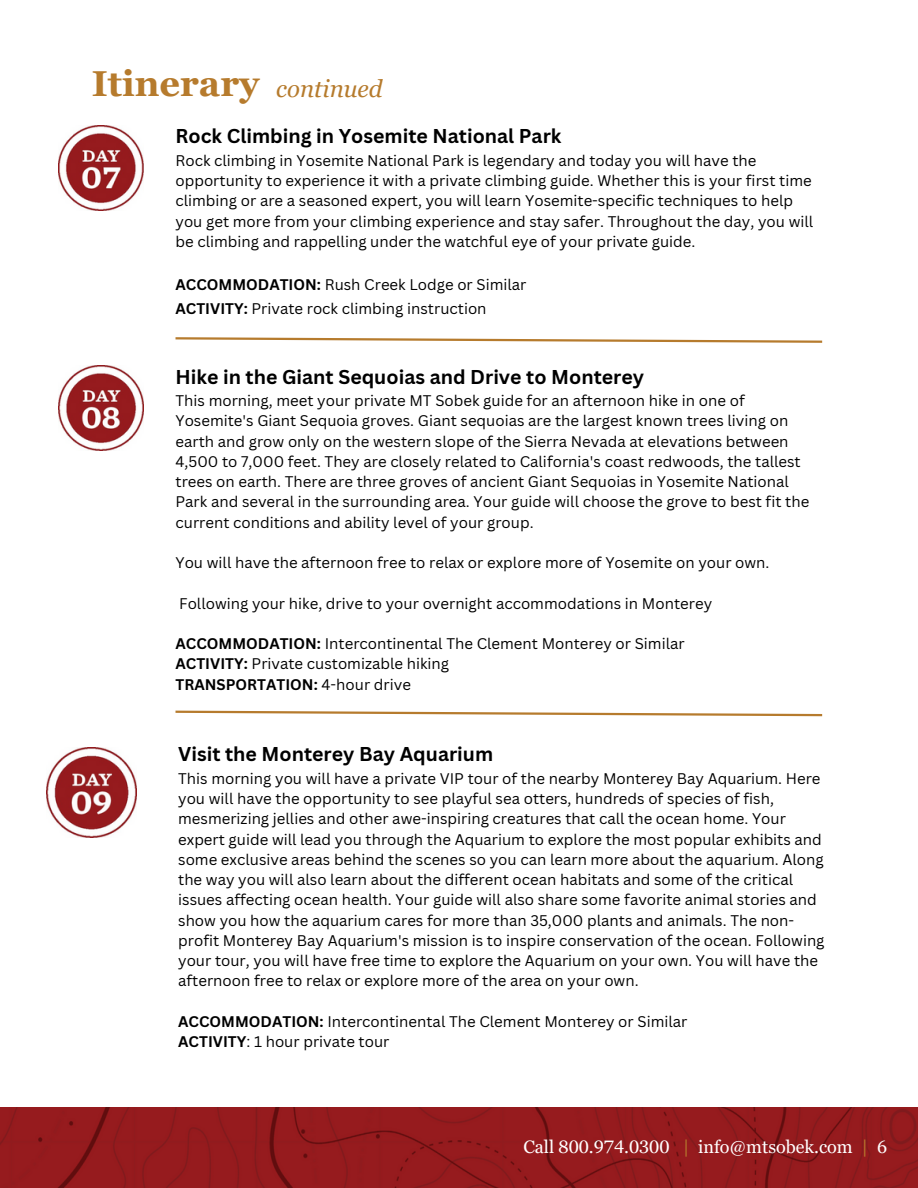
<style>
.page{position:relative;width:918px;height:1188px;background:#fff}
.page>*{position:absolute;margin:0;border:0;box-sizing:border-box;transform-origin:0 0}
.t1{font:700 36px "Georgia Pro";color:#b67b2d}
.t2{font:italic 24px "Georgia Pro";color:#b67b2d}
.t3{font:700 19.5px "Canva Sans";color:#000}
.t4{font:18px "Georgia Pro";color:#fff}
.t5{font:15px/20.2px "Canva Sans";color:#000}
.t6{font:700 15px "Canva Sans";color:#000}
.s1{font-weight:700}
.s2{font-weight:400}
.s3{color:#b67b2d}
</style>
<div class="page">
<img style="left:0;top:1107px;width:918px;height:81px">
<img style="left:58px;top:125px;width:86px;height:86px">
<svg style="left:175px;top:337px;width:648px;height:6px"></svg>
<img style="left:58px;top:365px;width:86px;height:86px">
<svg style="left:175px;top:710px;width:648px;height:7px"></svg>
<img style="left:47px;top:747px;width:90px;height:90px">
<p class="t1" style="left:92px;top:63px;width:169px">Itinerary</p>
<p class="t2" style="left:276px;top:75px;width:108px">continued</p>
<h2 class="t3" style="left:176px;top:123px;width:387px">Rock Climbing in Yosemite National Park</h2>
<p class="t5" style="left:176px;top:150px;width:639px">Rock climbing in Yosemite National Park is legendary and today you will have the opportunity to experience it with a private climbing guide. Whether this is your first time climbing or are a seasoned expert, you will learn Yosemite-specific techniques to help you get more from your climbing experience and stay safer. Throughout the day, you will be climbing and rappelling under the watchful eye of your private guide.</p>
<p class="t5" style="left:176px;top:274px;width:352px"><span class="s1">ACCOMMODATION:</span> Rush Creek Lodge or Similar</p>
<p class="t5" style="left:176px;top:298px;width:313px"><span class="s1">ACTIVITY:</span> Private rock climbing instruction</p>
<p class="t3" style="left:176px;top:363px;width:470px">Hike in the Giant Sequoias and Drive to Monterey</p>
<p class="t5" style="left:176px;top:390px;width:635px">This morning, meet your private MT Sobek guide for an afternoon hike in one of Yosemite's Giant Sequoia groves. Giant sequoias are the largest known trees living on earth and grow only on the western slope of the Sierra Nevada at elevations between 4,500 to 7,000 feet. They are closely related to California's coast redwoods, the tallest trees on earth. There are three groves of ancient Giant Sequoias in Yosemite National Park and several in the surrounding area. Your guide will choose the grove to best fit the current conditions and ability level of your group.</p>
<p class="t5" style="left:176px;top:552px;width:596px">You will have the afternoon free to relax or explore more of Yosemite on your own.</p>
<p class="t5" style="left:179px;top:593px;width:534px">Following your hike, drive to your overnight accommodations in Monterey</p>
<p class="t5" style="left:176px;top:633px;width:511px"><span class="s1">ACCOMMODATION:</span> Intercontinental The Clement Monterey or Similar</p>
<p class="t5" style="left:176px;top:653px;width:275px"><span class="s1">ACTIVITY:</span> Private customizable hiking</p>
<p class="t6" style="left:176px;top:674px;width:237px">TRANSPORTATION: <span class="s2">4-hour drive</span></p>
<p class="t3" style="left:178px;top:740px;width:317px">Visit the Monterey Bay Aquarium</p>
<p class="t5" style="left:178px;top:768px;width:648px">This morning you will have a private VIP tour of the nearby Monterey Bay Aquarium. Here you will have the opportunity to see playful sea otters, hundreds of species of fish, mesmerizing jellies and other awe-inspiring creatures that call the ocean home. Your expert guide will lead you through the Aquarium to explore the most popular exhibits and some exclusive areas behind the scenes so you can learn more about the aquarium. Along the way you will also learn about the different ocean habitats and some of the critical issues affecting ocean health. Your guide will also share some favorite animal stories and show you how the aquarium cares for more than 35,000 plants and animals. The non&shy;profit Monterey Bay Aquarium's mission is to inspire conservation of the ocean. Following your tour, you will have free time to explore the Aquarium on your own. You will have the afternoon free to relax or explore more of the area on your own.</p>
<p class="t5" style="left:178px;top:1011px;width:511px"><span class="s1">ACCOMMODATION:</span> Intercontinental The Clement Monterey or Similar</p>
<p class="t5" style="left:178px;top:1031px;width:213px"><span class="s1">ACTIVITY</span>: 1 hour private tour</p>
<p class="t4" style="left:523px;top:1137px;width:365px">Call 800.974.0300 <span class="s3">|</span> info@mtsobek.com <span class="s3">|</span> 6</p>
</div>
